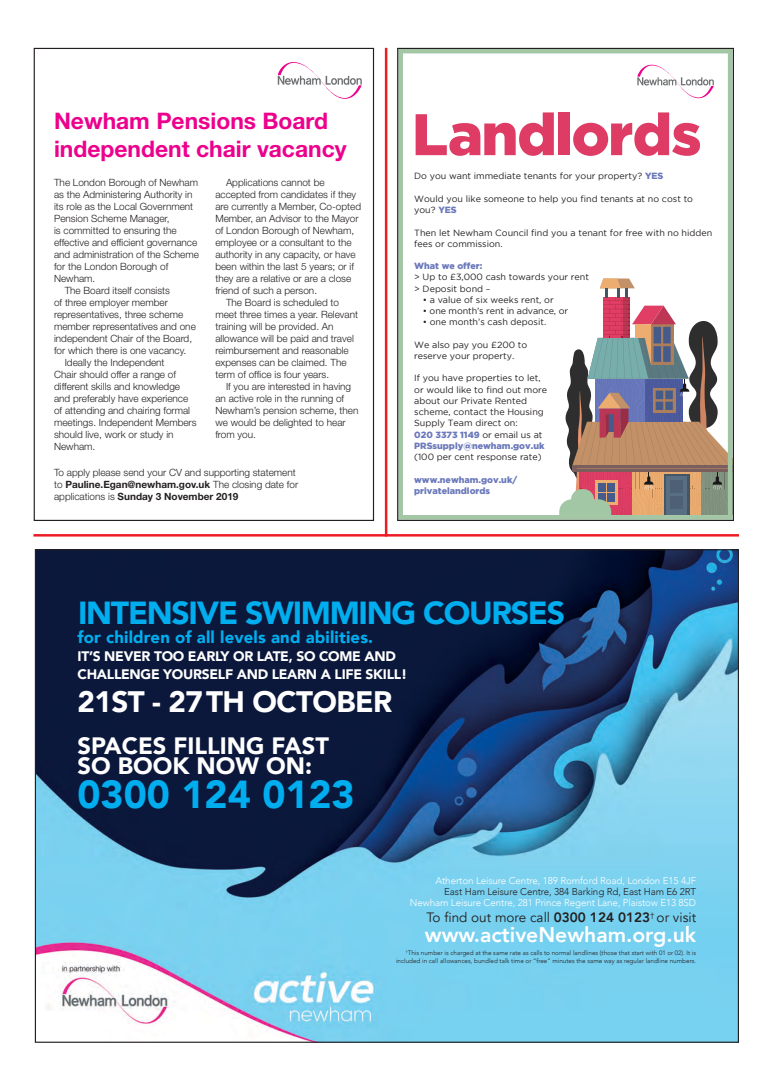
<style>
.page{position:relative;width:773px;height:1081px;background:#fff}
.page>*{position:absolute;margin:0;border:0;box-sizing:border-box;transform-origin:0 0}
.t1{font:900 58.5px "Gotham";letter-spacing:-.02em;color:#de3c65}
.t2{font:900 39px "Avenir";color:#00aeef}
.t3{font:900 31.88px "Avenir";letter-spacing:-.04em;color:#00aeef}
.t4{font:900 29.5px "Avenir";letter-spacing:-.02em;color:#fff}
.t5{font:900 23.62px/20.1px "Avenir";color:#fff}
.t6{font:700 22.88px/27.4px "Helvetica Neue";color:#ec008c}
.t7{font:800 21.12px "Avenir";color:#fff}
.t8{font:900 16.62px "Avenir";letter-spacing:.01em;color:#00aeef}
.t9{font:900 13.75px/17.8px "Avenir";letter-spacing:-.02em;color:#fff}
.t10{font:13.5px "Avenir";color:#231f20}
.t11{font:300 10px/12px "Helvetica Neue";color:#231f20}
.t12{font:300 9.88px/10.5px "Avenir";letter-spacing:-.01em;color:#fff;text-align:right}
.t13{font:9px/11.2px "Gotham";color:#231f20}
.t14{font:900 9px/11.2px "Gotham";color:#6b79bb}
.t15{font:300 6.38px/7.6px "Avenir";color:#231f20;text-align:right}
.s1{font-weight:700}
.s2{font-weight:900;color:#6b79bb}
.s3{color:#231f20}
.s4{font-weight:800}
</style>
<div class="page">
<hr style="left:33px;top:534px;width:705px;height:2px;background:#ed1c24">
<hr style="left:385px;top:48px;width:2px;height:488px;background:#ed1c24">
<img style="left:37px;top:551px;width:699px;height:490px">
<div style="left:34px;top:48px;width:340px;height:473px;border:1px solid #231f20"></div>
<svg style="left:559px;top:278px;width:167px;height:236px"></svg>
<div style="left:398px;top:49px;width:334px;height:471px;border:5px solid #a3c6a5"></div>
<svg style="left:637px;top:65px;width:76px;height:33px"></svg>
<div style="left:397px;top:48px;width:336px;height:473px;border:1px solid #231f20"></div>
<svg style="left:278px;top:62px;width:84px;height:37px"></svg>
<p class="t6" style="left:54px;top:107px;width:294px">Newham Pensions Board independent chair vacancy</p>
<p class="t11" style="left:54px;top:176px;width:146px">The London Borough of Newham as the Administering Authority in its role as the Local Government<br>Pension Scheme Manager,<br>is committed to ensuring the effective and efficient governance and administration of the Scheme for the London Borough of<br>Newham.</p>
<p class="t11" style="left:54px;top:284px;width:143px;text-indent:11px">The Board itself consists<br>of three employer member representatives, three scheme member representatives and one independent Chair of the Board, for which there is one vacancy.</p>
<p class="t11" style="left:54px;top:356px;width:144px;text-indent:11px">Ideally the Independent<br>Chair should offer a range of different skills and knowledge and preferably have experience of attending and chairing formal meetings. Independent Members should live, work or study in<br>Newham.</p>
<p class="t11" style="left:215px;top:176px;width:147px;text-indent:11px">Applications cannot be accepted from candidates if they are currently a Member, Co-opted<br>Member, an Advisor to the Mayor of London Borough of Newham, employee or a consultant to the authority in any capacity, or have been within the last 5 years; or if they are a relative or are a close friend of such a person.</p>
<p class="t11" style="left:215px;top:296px;width:144px;text-indent:11px">The Board is scheduled to meet three times a year. Relevant training will be provided. An allowance will be paid and travel reimbursement and reasonable expenses can be claimed. The term of office is four years.</p>
<p class="t11" style="left:215px;top:380px;width:144px;text-indent:11px">If you are interested in having an active role in the running of<br>Newham’s pension scheme, then we would be delighted to hear from you.</p>
<p class="t11" style="left:54px;top:466px;width:245px">To apply please send your CV and supporting statement to <span class="s1">Pauline.Egan@newham.gov.uk</span> The closing date for applications is <span class="s1">Sunday 3 November 2019</span></p>
<p class="t1" style="left:412px;top:101px;width:291px">Landlords</p>
<p class="t13" style="left:414px;top:170px;width:250px">Do you want immediate tenants for your property? <span class="s2">YES</span></p>
<p class="t13" style="left:414px;top:193px;width:280px">Would you like someone to help you find tenants at no cost to you? <span class="s2">YES</span></p>
<p class="t13" style="left:414px;top:227px;width:299px">Then let Newham Council find you a tenant for free with no hidden fees or commission.</p>
<p class="t13" style="left:414px;top:260px;width:176px"><span class="s2">What we offer:<br></span>&gt; Up to £3,000 cash towards your rent &gt; Deposit bond –</p>
<p class="t13" style="left:423px;top:294px;width:132px">• a value of six weeks rent, or</p>
<p class="t13" style="left:423px;top:305px;width:147px">• one month’s rent in advance, or</p>
<p class="t13" style="left:423px;top:316px;width:125px">• one month’s cash deposit.</p>
<p class="t13" style="left:414px;top:339px;width:115px">We also pay you £200 to reserve your property.</p>
<p class="t13" style="left:414px;top:372px;width:134px">If you have properties to let, or would like to find out more about our Private Rented scheme, contact the Housing<br>Supply Team direct on:<br><span class="s2">020 3373 1149</span> or email us at<br><span class="s2">PRSsupply@newham.gov.uk </span>(100 per cent response rate)</p>
<p class="t14" style="left:414px;top:473px;width:104px">www.newham.gov.uk/ privatelandlords</p>
<p class="t3" style="left:78px;top:585px;width:488px">INTENSIVE SWIMMING COURSES</p>
<p class="t8" style="left:78px;top:623px;width:297px">for children of all levels and abilities.</p>
<p class="t9" style="left:78px;top:647px;width:331px">IT’S NEVER TOO EARLY OR LATE, SO COME AND<br>CHALLENGE YOURSELF AND LEARN A LIFE SKILL!</p>
<p class="t4" style="left:78px;top:676px;width:316px">21ST - 27 TH OCTOBER</p>
<p class="t5" style="left:78px;top:735px;width:253px">SPACES FILLING FAST<br>SO BOOK NOW ON:</p>
<p class="t2" style="left:78px;top:760px;width:278px">0300 124 0123</p>
<p class="t12" style="left:435px;top:875px;width:262px">Atherton Leisure Centre, 189 Romford Road, London E15 4JF</p>
<p class="t12" style="left:410px;top:887px;width:288px"><span class="s3">East Ham Leisure Centre, 384 Barking Rd, East Ham E6 2RT<br></span>Newham Leisure Centre, 281 Prince Regent Lane, Plaistow E13 8SD</p>
<p class="t10" style="left:426px;top:909px;width:271px">To find out more call <span class="s4">0300 124 0123</span><sup>†</sup> or visit</p>
<p class="t7" style="left:425px;top:918px;width:273px">www.activeNewham.org.uk</p>
<p class="t15" style="left:396px;top:949px;width:301px"><sup>†</sup>This number is charged at the same rate as calls to normal landlines (those that start with 01 or 02). It is included in call allowances, bundled talk time or “free” minutes the same way as regular landline numbers.</p>
</div>
